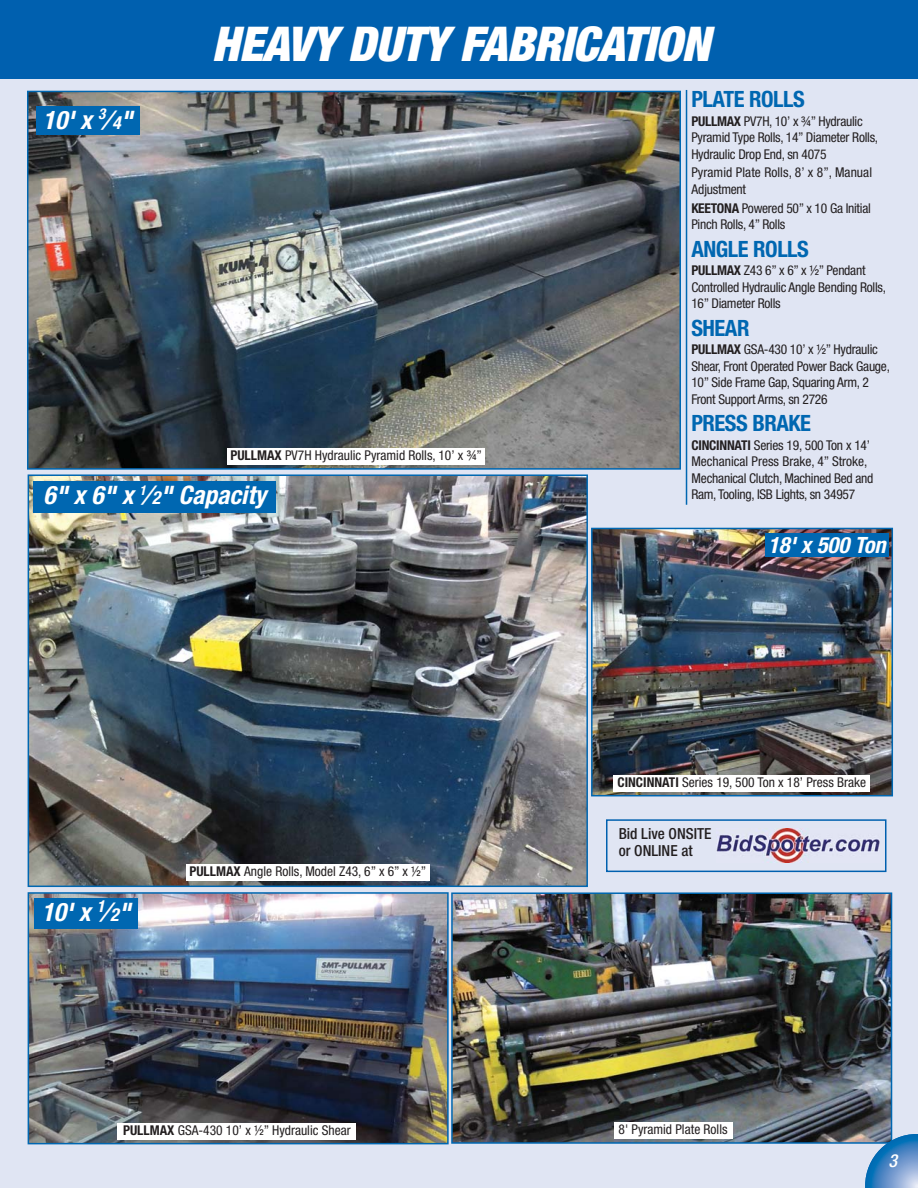
<style>
.page{position:relative;width:918px;height:1188px;background:#e0e5f3}
.page>*{position:absolute;margin:0;border:0;box-sizing:border-box;transform-origin:0 0}
.t1{font:italic 900 condensed 48px "Helvetica Neue";letter-spacing:-.01em;color:#fff}
.t2{font:italic 700 condensed 25.5px "Helvetica Neue";color:#fff}
.t3{font:700 condensed 22.5px "Helvetica Neue";letter-spacing:-.02em;color:#0067b1}
.t4{font:italic 700 condensed 22.5px "Helvetica Neue";color:#fff}
.t5{font:italic 500 condensed 18px "Helvetica Neue";color:#fff}
.t6{font:500 condensed 15.3px/16.6px "Helvetica Neue";color:#231f20}
.t7{font:condensed 13.5px/16.5px "Helvetica Neue";letter-spacing:-.02em;color:#231f20}
.t8{font:condensed 13.5px "Helvetica Neue";color:#231f20}
.t9{font:condensed 13.5px/16.5px "Helvetica Neue";letter-spacing:.005em;color:#231f20}
.s1{font-weight:700}
.s2{font-size:18px}
</style>
<div class="page">
<img style="left:30px;top:94px;width:648px;height:373px">
<div style="left:27px;top:91px;width:654px;height:379px;border:2px solid #0067b1"></div>
<img style="left:31px;top:477px;width:554px;height:407px">
<div style="left:28px;top:474px;width:560px;height:413px;border:2px solid #0067b1"></div>
<img style="left:31px;top:895px;width:415px;height:246px">
<div style="left:28px;top:892px;width:421px;height:252px;border:2px solid #0067b1"></div>
<img style="left:454px;top:895px;width:435px;height:246px">
<div style="left:451px;top:892px;width:441px;height:252px;border:2px solid #0067b1"></div>
<img style="left:594px;top:531px;width:296px;height:262px">
<div style="left:591px;top:528px;width:302px;height:268px;border:2px solid #0067b1"></div>
<div style="left:0;top:0;width:918px;height:78px;background:#0060af"></div>
<div style="left:228px;top:448px;width:257px;height:16px;background:#fff"></div>
<div style="left:186px;top:864px;width:244px;height:16px;background:#fff"></div>
<div style="left:118px;top:1123px;width:238px;height:16px;background:#fff"></div>
<div style="left:614px;top:775px;width:256px;height:16px;background:#fff"></div>
<div style="left:614px;top:1122px;width:119px;height:17px;background:#fff"></div>
<svg style="left:865px;top:1134px;width:53px;height:54px;background:#6094c7"></svg>
<div style="left:606px;top:819px;width:280px;height:53px;border:2px solid #0060af"></div>
<img style="left:717px;top:828px;width:162px;height:34px">
<hr style="left:686px;top:90px;width:1px;height:415px;background:#0067b1">
<div style="left:36px;top:106px;width:104px;height:29px;background:#0067b1"></div>
<div style="left:34px;top:898px;width:104px;height:31px;background:#0067b1"></div>
<div style="left:34px;top:481px;width:242px;height:32px;background:#0067b1"></div>
<div style="left:765px;top:533px;width:124px;height:24px;background:#0067b1"></div>
<h1 class="t1" style="left:212px;top:27px;width:508px">HEAVY DUTY FABRICATION</h1>
<h3 class="t3" style="left:691px;top:91px;width:115px">PLATE ROLLS</h3>
<p class="t7" style="left:691px;top:114px;width:188px"><span class="s1">PULLMAX</span> PV7H, 10’ x ¾” Hydraulic<br>Pyramid Type Rolls, 14” Diameter Rolls,<br>Hydraulic Drop End, sn 4075</p>
<p class="t9" style="left:691px;top:166px;width:182px">Pyramid Plate Rolls, 8’ x 8”, Manual<br>Adjustment</p>
<p class="t7" style="left:691px;top:201px;width:181px"><span class="s1">KEETONA</span> Powered 50” x 10 Ga Initial<br>Pinch Rolls, 4” Rolls</p>
<h3 class="t3" style="left:691px;top:240px;width:119px">ANGLE ROLLS</h3>
<p class="t7" style="left:691px;top:263px;width:196px"><span class="s1">PULLMAX</span> Z43 6” x 6” x ½” Pendant<br>Controlled Hydraulic Angle Bending Rolls,<br>16” Diameter Rolls</p>
<h3 class="t3" style="left:691px;top:320px;width:60px">SHEAR</h3>
<p class="t7" style="left:691px;top:342px;width:200px"><span class="s1">PULLMAX</span> GSA-430 10’ x ½” Hydraulic Shear, Front Operated Power Back Gauge, 10” Side Frame Gap, Squaring Arm, 2<br>Front Support Arms, sn 2726</p>
<h3 class="t3" style="left:691px;top:415px;width:121px">PRESS BRAKE</h3>
<p class="t7" style="left:691px;top:438px;width:184px"><span class="s1">CINCINNATI</span> Series 19, 500 Ton x 14’ Mechanical Press Brake, 4” Stroke, Mechanical Clutch, Machined Bed and Ram, Tooling, ISB Lights, sn 34957</p>
<h2 class="t2" style="left:43px;top:111px;width:96px">10'x <sup>3</sup>⁄ <span class="s2">4</span>"</h2>
<p class="t8" style="left:230px;top:450px;width:253px"><span class="s1">PULLMAX</span> PV7H Hydraulic Pyramid Rolls, 10’ x ¾”</p>
<h2 class="t2" style="left:43px;top:486px;width:224px">6" x 6" x <sup>1</sup>⁄ <span class="s2">2</span>" Capacity</h2>
<h3 class="t4" style="left:768px;top:537px;width:123px">18'x 500 Ton</h3>
<p class="t8" style="left:617px;top:777px;width:250px"><span class="s1">CINCINNATI</span> Series 19, 500 Ton x 18’ Press Brake</p>
<h2 class="t2" style="left:42px;top:903px;width:95px">10'x <sup>1</sup>⁄ <span class="s2">2</span>"</h2>
<p class="t8" style="left:189px;top:866px;width:239px"><span class="s1">PULLMAX</span> Angle Rolls, Model Z43, 6” x 6” x ½”</p>
<p class="t8" style="left:123px;top:1125px;width:229px"><span class="s1">PULLMAX</span> GSA-430 10’ x ½” Hydraulic Shear</p>
<p class="t6" style="left:619px;top:827px;width:94px">Bid Live ONSITE or ONLINE at</p>
<p class="t8" style="left:619px;top:1124px;width:111px">8' Pyramid Plate Rolls</p>
<h3 class="t5" style="left:888px;top:1155px;width:14px">3</h3>
</div>
